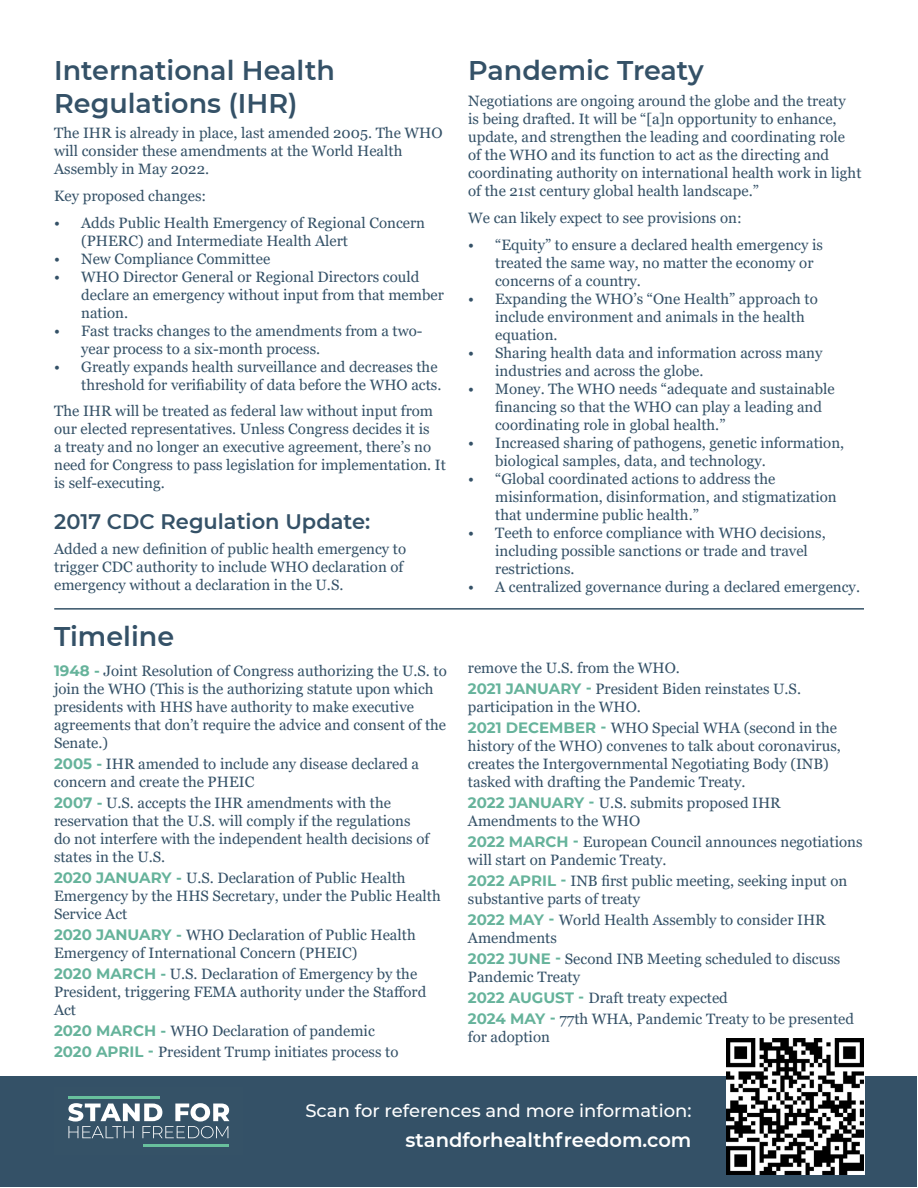
<style>
.page{position:relative;width:918px;height:1188px;background:#fff}
.page>*{position:absolute;margin:0;border:0;box-sizing:border-box;transform-origin:0 0}
.t1{font:600 27px/32.4px "Montserrat";color:#345167}
.t2{font:600 21px "Montserrat";color:#345167}
.t3{font:600 19.5px "Montserrat";color:#fff}
.t4{font:500 18px "Montserrat";color:#fff}
.t5{font:15px/18px "Georgia";color:#345167}
.s1{font-family:"Montserrat";font-weight:700;color:#66b39b}
</style>
<div class="page">
<div style="left:1px;top:1076px;width:916px;height:111px;background:#345167"></div>
<hr style="left:54px;top:608px;width:810px;height:2px;background:#355267">
<svg style="left:68px;top:1103px;width:161px;height:35px"></svg>
<hr style="left:68px;top:1096px;width:92px;height:2px;background:#68c09d">
<hr style="left:143px;top:1145px;width:86px;height:2px;background:#68c09d">
<img style="left:727px;top:1038px;width:136px;height:136px">
<h1 class="t1" style="left:54px;top:56px;width:282px">International Health<br>Regulations (IHR)</h1>
<p class="t5" style="left:54px;top:124px;width:390px">The IHR is already in place, last amended 2005. The WHO will consider these amendments at the World Health<br>Assembly in May 2022.</p>
<p class="t5" style="left:54px;top:187px;width:154px">Key proposed changes:</p>
<p class="t5" style="left:81px;top:215px;width:345px;text-indent:-27px">• Adds Public Health Emergency of Regional Concern (PHERC) and Intermediate Health Alert</p>
<p class="t5" style="left:54px;top:251px;width:218px">• New Compliance Committee</p>
<p class="t5" style="left:81px;top:269px;width:364px;text-indent:-27px">• WHO Director General or Regional Directors could declare an emergency without input from that member nation.</p>
<p class="t5" style="left:81px;top:323px;width:343px;text-indent:-27px">• Fast tracks changes to the amendments from a two&shy;year process to a six-month process.</p>
<p class="t5" style="left:54px;top:359px;width:389px;text-align:right">• Greatly expands health surveillance and decreases the threshold for verifiability of data before the WHO acts.</p>
<p class="t5" style="left:54px;top:402px;width:393px">The IHR will be treated as federal law without input from our elected representatives. Unless Congress decides it is<br>a treaty and no longer an executive agreement, there’s no need for Congress to pass legislation for implementation. It is self-executing.</p>
<h2 class="t2" style="left:54px;top:512px;width:318px">2017 CDC Regulation Update:</h2>
<p class="t5" style="left:54px;top:540px;width:353px">Added a new definition of public health emergency to trigger CDC authority to include WHO declaration of emergency without a declaration in the U.S.</p>
<h1 class="t1" style="left:54px;top:622px;width:122px">Timeline</h1>
<p class="t5" style="left:54px;top:662px;width:394px"><span class="s1">1948 -</span> Joint Resolution of Congress authorizing the U.S. to join the WHO (This is the authorizing statute upon which presidents with HHS have authority to make executive agreements that don’t require the advice and consent of the Senate.)</p>
<p class="t5" style="left:54px;top:755px;width:367px"><span class="s1">2005 -</span> IHR amended to include any disease declared a concern and create the PHEIC</p>
<p class="t5" style="left:54px;top:794px;width:377px"><span class="s1">2007 -</span> U.S. accepts the IHR amendments with the reservation that the U.S. will comply if the regulations do not interfere with the independent health decisions of states in the U.S.</p>
<p class="t5" style="left:54px;top:869px;width:388px"><span class="s1">2020 JANUARY -</span> U.S. Declaration of Public Health<br>Emergency by the HHS Secretary, under the Public Health<br>Service Act</p>
<p class="t5" style="left:54px;top:926px;width:363px"><span class="s1">2020 JANUARY -</span> WHO Declaration of Public Health<br>Emergency of International Concern (PHEIC)</p>
<p class="t5" style="left:54px;top:965px;width:374px"><span class="s1">2020 MARCH -</span> U.S. Declaration of Emergency by the<br>President, triggering FEMA authority under the Stafford<br>Act</p>
<p class="t5" style="left:54px;top:1021px;width:346px;line-height:21px"><span class="s1">2020 MARCH -</span> WHO Declaration of pandemic<br><span class="s1">2020 APRIL -</span> President Trump initiates process to</p>
<h1 class="t1" style="left:468px;top:56px;width:237px">Pandemic Treaty</h1>
<p class="t5" style="left:468px;top:92px;width:395px">Negotiations are ongoing around the globe and the treaty<br>is being drafted. It will be “[a]n opportunity to enhance, update, and strengthen the leading and coordinating role of the WHO and its function to act as the directing and coordinating authority on international health work in light of the 21st century global health landscape.”</p>
<p class="t5" style="left:468px;top:209px;width:275px">We can likely expect to see provisions on:</p>
<p class="t5" style="left:495px;top:237px;width:329px;text-indent:-27px">• “Equity” to ensure a declared health emergency is treated the same way, no matter the economy or concerns of a country.</p>
<p class="t5" style="left:495px;top:291px;width:324px;text-indent:-27px">• Expanding the WHO’s “One Health” approach to include environment and animals in the health equation.</p>
<p class="t5" style="left:495px;top:345px;width:329px;text-indent:-27px">• Sharing health data and information across many industries and across the globe.</p>
<p class="t5" style="left:495px;top:381px;width:341px;text-indent:-27px">• Money. The WHO needs “adequate and sustainable financing so that the WHO can play a leading and coordinating role in global health.”</p>
<p class="t5" style="left:495px;top:435px;width:351px;text-indent:-27px">• Increased sharing of pathogens, genetic information, biological samples, data, and technology.</p>
<p class="t5" style="left:495px;top:471px;width:343px;text-indent:-27px">• “Global coordinated actions to address the misinformation, disinformation, and stigmatization that undermine public health.”</p>
<p class="t5" style="left:495px;top:525px;width:332px;text-indent:-27px">• Teeth to enforce compliance with WHO decisions, including possible sanctions or trade and travel restrictions.</p>
<p class="t5" style="left:468px;top:579px;width:393px">• A centralized governance during a declared emergency.</p>
<p class="t5" style="left:468px;top:658px;width:335px;line-height:21px">remove the U.S. from the WHO.<br><span class="s1">2021 JANUARY -</span> President Biden reinstates U.S.</p>
<p class="t5" style="left:468px;top:697px;width:371px;line-height:21px">participation in the WHO.<br><span class="s1">2021 DECEMBER -</span> WHO Special WHA (second in the</p>
<p class="t5" style="left:468px;top:737px;width:375px">history of the WHO) convenes to talk about coronavirus, creates the Intergovernmental Negotiating Body (INB) tasked with drafting the Pandemic Treaty.</p>
<p class="t5" style="left:468px;top:794px;width:314px"><span class="s1">2022 JANUARY -</span> U.S. submits proposed IHR<br>Amendments to the WHO</p>
<p class="t5" style="left:468px;top:833px;width:396px"><span class="s1">2022 MARCH -</span> European Council announces negotiations will start on Pandemic Treaty.</p>
<p class="t5" style="left:468px;top:872px;width:381px"><span class="s1">2022 APRIL -</span> INB first public meeting, seeking input on substantive parts of treaty</p>
<p class="t5" style="left:468px;top:911px;width:359px"><span class="s1">2022 MAY -</span> World Health Assembly to consider IHR<br>Amendments</p>
<p class="t5" style="left:468px;top:950px;width:374px"><span class="s1">2022 JUNE -</span> Second INB Meeting scheduled to discuss<br>Pandemic Treaty</p>
<p class="t5" style="left:468px;top:988px;width:388px;line-height:21px"><span class="s1">2022 AUGUST -</span> Draft treaty expected<br><span class="s1">2024 MAY -</span> 77th WHA, Pandemic Treaty to be presented</p>
<p class="t5" style="left:468px;top:1028px;width:84px">for adoption</p>
<p class="t4" style="left:305px;top:1100px;width:388px">Scan for references and more information:</p>
<h3 class="t3" style="left:406px;top:1132px;width:287px">standforhealthfreedom.com</h3>
</div>
